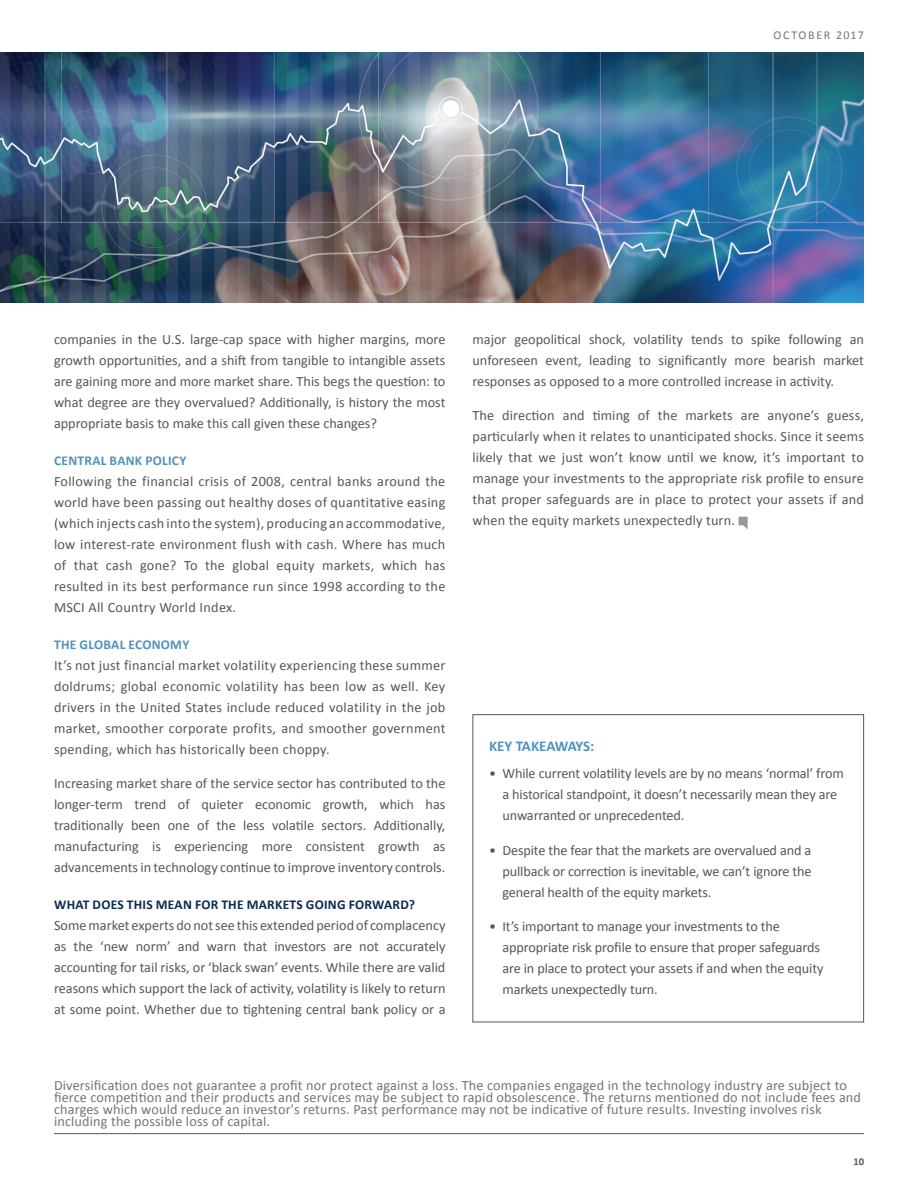
<style>
.page{position:relative;width:918px;height:1188px;background:#fff}
.page>*{position:absolute;margin:0;border:0;box-sizing:border-box;transform-origin:0 0}
.t1{font:700 15px "Calibri";letter-spacing:-.015em;color:#5292bd}
.Body_copy_9_5_13{font:14.25px/21px "Calibri";color:#545759;text-align:justify}
.Key_Takeaways_copy{font:14.25px/21px "Calibri";letter-spacing:-.01em;color:#545759}
.Body_copy_9_5_13-2{font:14.25px/12px "Calibri";letter-spacing:.01em;color:#757476}
.Subhead_-_Dk_Blue{font:700 13.5px "Calibri";letter-spacing:.02em;color:#0e2b51}
.Subhead_-_Dk_Blue-2{font:700 13.5px "Calibri";letter-spacing:.02em;color:#5292bd}
.t2{font:12px "Calibri";letter-spacing:.14em;color:#757476}
.t3{font:700 10.5px "Calibri";color:#545759}
</style>
<div class="page">
<hr style="left:54px;top:1133px;width:810px;height:1px;background:#545759">
<img style="left:0;top:52px;width:864px;height:250px">
<svg style="left:0;top:60px;width:17px;height:242px;background:#2c4462"></svg>
<div style="left:472px;top:714px;width:392px;height:308px;background:#fff;border:1px solid #545759"></div>
<svg style="left:739px;top:517px;width:9px;height:12px"></svg>
<p class="t2" style="left:774px;top:28px;width:92px">OCTOBER 2017</p>
<p class="Body_copy_9_5_13" style="left:54px;top:329px;width:393px">companies in the U.S. large-cap space with higher margins, more growth opportunities, and a shift from tangible to intangible assets are gaining more and more market share. This begs the question: to what degree are they overvalued? Additionally, is history the most appropriate basis to make this call given these changes?</p>
<p class="Subhead_-_Dk_Blue-2" style="left:54px;top:452px;width:134px">CENTRAL BANK POLICY</p>
<p class="Body_copy_9_5_13" style="left:54px;top:471px;width:393px">Following the financial crisis of 2008, central banks around the world have been passing out healthy doses of quantitative easing (which injects cash into the system), producing an accommodative, low interest-rate environment flush with cash. Where has much of that cash gone? To the global equity markets, which has resulted in its best performance run since 1998 according to the MSCI All Country World Index.</p>
<p class="Subhead_-_Dk_Blue-2" style="left:54px;top:636px;width:137px">THE GLOBAL ECONOMY</p>
<p class="Body_copy_9_5_13" style="left:54px;top:655px;width:393px">It’s not just financial market volatility experiencing these summer doldrums; global economic volatility has been low as well. Key drivers in the United States include reduced volatility in the job market, smoother corporate profits, and smoother government spending, which has historically been choppy.</p>
<p class="Body_copy_9_5_13" style="left:54px;top:773px;width:393px">Increasing market share of the service sector has contributed to the longer-term trend of quieter economic growth, which has traditionally been one of the less volatile sectors. Additionally, manufacturing is experiencing more consistent growth as advancements in technology continue to improve inventory controls.</p>
<p class="Subhead_-_Dk_Blue" style="left:54px;top:896px;width:362px">WHAT DOES THIS MEAN FOR THE MARKETS GOING FORWARD?</p>
<p class="Body_copy_9_5_13" style="left:54px;top:915px;width:393px">Some market experts do not see this extended period of complacency as the ‘new norm’ and warn that investors are not accurately accounting for tail risks, or ‘black swan’ events. While there are valid reasons which support the lack of activity, volatility is likely to return at some point. Whether due to tightening central bank policy or a</p>
<p class="Body_copy_9_5_13" style="left:472px;top:329px;width:393px">major geopolitical shock, volatility tends to spike following an unforeseen event, leading to significantly more bearish market responses as opposed to a more controlled increase in activity.</p>
<p class="Body_copy_9_5_13" style="left:472px;top:405px;width:393px">The direction and timing of the markets are anyone’s guess, particularly when it relates to unanticipated shocks. Since it seems likely that we just won’t know until we know, it’s important to manage your investments to the appropriate risk profile to ensure that proper safeguards are in place to protect your assets if and when the equity markets unexpectedly turn.</p>
<p class="t1" style="left:489px;top:736px;width:107px">KEY TAKEAWAYS:</p>
<p class="Key_Takeaways_copy" style="left:503px;top:763px;width:343px;text-indent:-14px">• While current volatility levels are by no means ‘normal’ from a historical standpoint, it doesn’t necessarily mean they are unwarranted or unprecedented.</p>
<p class="Key_Takeaways_copy" style="left:503px;top:840px;width:310px;text-align:justify;text-indent:-14px">• Despite the fear that the markets are overvalued and a pullback or correction is inevitable, we can’t ignore the general health of the equity markets.</p>
<p class="Key_Takeaways_copy" style="left:503px;top:916px;width:322px;text-indent:-14px">• It’s important to manage your investments to the appropriate risk profile to ensure that proper safeguards are in place to protect your assets if and when the equity markets unexpectedly turn.</p>
<p class="Body_copy_9_5_13-2" style="left:54px;top:1079px;width:809px">Diversification does not guarantee a profit nor protect against a loss. The companies engaged in the technology industry are subject to fierce competition and their products and services may be subject to rapid obsolescence. The returns mentioned do not include fees and charges which would reduce an investor's returns. Past performance may not be indicative of future results. Investing involves risk including the possible loss of capital.</p>
<p class="t3" style="left:853px;top:1155px;width:12px">10</p>
</div>
